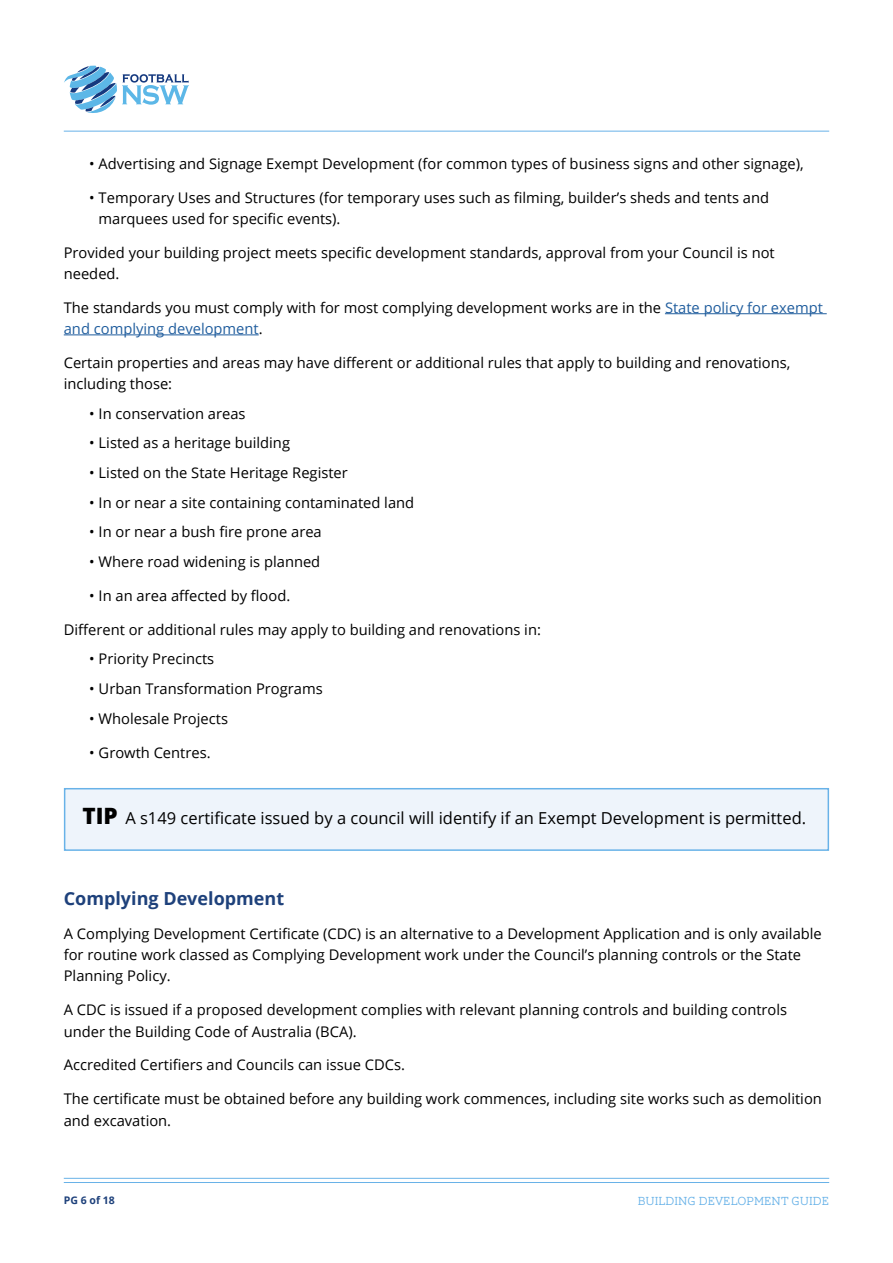
<style>
.page{position:relative;width:893px;height:1263px;background:#fff}
.page>*{position:absolute;margin:0;border:0;box-sizing:border-box;transform-origin:0 0}
.t1{font:700 18px "Open Sans";color:#1e417b}
.t2{font:16.5px "Open Sans";color:#000}
.t3{font:14.7px/21.1px "Open Sans";color:#000}
.t4{font:300 12px "AW Conqueror Slab";color:#68b2e8}
.t5{font:700 10.5px "Open Sans";color:#1e417b}
.s1{color:#215e9e}
.s2{font-weight:800;font-size:22.5px}
</style>
<div class="page">
<hr style="left:64px;top:1182px;width:765px;height:1px;background:#68b2e8">
<hr style="left:64px;top:1178px;width:765px;height:1px;background:#68b2e8">
<hr style="left:64px;top:131px;width:765px;height:1px;background:#68b2e8">
<svg style="left:64px;top:66px;width:125px;height:47px"></svg>
<hr style="left:665px;top:313px;width:162px;height:1px;background:#215e9e">
<hr style="left:64px;top:334px;width:195px;height:1px;background:#215e9e">
<div style="left:65px;top:789px;width:763px;height:61px;background:#eef4fb"></div>
<div style="left:64px;top:788px;width:765px;height:63px;border:2px solid #68b2e8"></div>
<p class="t3" style="left:89px;top:152px;width:716px">• Advertising and Signage Exempt Development (for common types of business signs and other signage),</p>
<p class="t3" style="left:99px;top:186px;width:672px;text-indent:-9px">• Temporary Uses and Structures (for temporary uses such as filming, builder’s sheds and tents and marquees used for specific events).</p>
<p class="t3" style="left:64px;top:241px;width:712px">Provided your building project meets specific development standards, approval from your Council is not needed.</p>
<p class="t3" style="left:64px;top:296px;width:761px">The standards you must comply with for most complying development works are in the <span class="s1">State policy for exempt and complying development</span>.</p>
<p class="t3" style="left:64px;top:351px;width:728px">Certain properties and areas may have different or additional rules that apply to building and renovations, including those:</p>
<p class="t3" style="left:89px;top:402px;width:158px">• In conservation areas</p>
<p class="t3" style="left:89px;top:432px;width:202px">• Listed as a heritage building</p>
<p class="t3" style="left:89px;top:461px;width:260px">• Listed on the State Heritage Register</p>
<p class="t3" style="left:89px;top:491px;width:326px">• In or near a site containing contaminated land</p>
<p class="t3" style="left:89px;top:521px;width:234px">• In or near a bush fire prone area</p>
<p class="t3" style="left:89px;top:550px;width:233px">• Where road widening is planned</p>
<p class="t3" style="left:89px;top:584px;width:203px">• In an area affected by flood.</p>
<p class="t3" style="left:64px;top:618px;width:479px">Different or additional rules may apply to building and renovations in:</p>
<p class="t3" style="left:89px;top:648px;width:126px">• Priority Precincts</p>
<p class="t3" style="left:89px;top:678px;width:235px">• Urban Transformation Programs</p>
<p class="t3" style="left:89px;top:707px;width:140px">• Wholesale Projects</p>
<p class="t3" style="left:89px;top:741px;width:123px">• Growth Centres.</p>
<p class="t2" style="left:82px;top:806px;width:725px"><span class="s2">TIP</span> A s149 certificate issued by a council will identify if an Exempt Development is permitted.</p>
<p class="t1" style="left:64px;top:886px;width:222px">Complying Development</p>
<p class="t3" style="left:64px;top:923px;width:759px">A Complying Development Certificate (CDC) is an alternative to a Development Application and is only available for routine work classed as Complying Development work under the Council’s planning controls or the State<br>Planning Policy.</p>
<p class="t3" style="left:64px;top:999px;width:725px">A CDC is issued if a proposed development complies with relevant planning controls and building controls under the Building Code of Australia (BCA).</p>
<p class="t3" style="left:64px;top:1054px;width:343px">Accredited Certifiers and Councils can issue CDCs.</p>
<p class="t3" style="left:64px;top:1088px;width:760px">The certificate must be obtained before any building work commences, including site works such as demolition and excavation.</p>
<p class="t5" style="left:64px;top:1192px;width:52px">PG 6 of 18</p>
<p class="t4" style="left:638px;top:1194px;width:193px">BUILDING DEVELOPMENT GUIDE</p>
</div>
